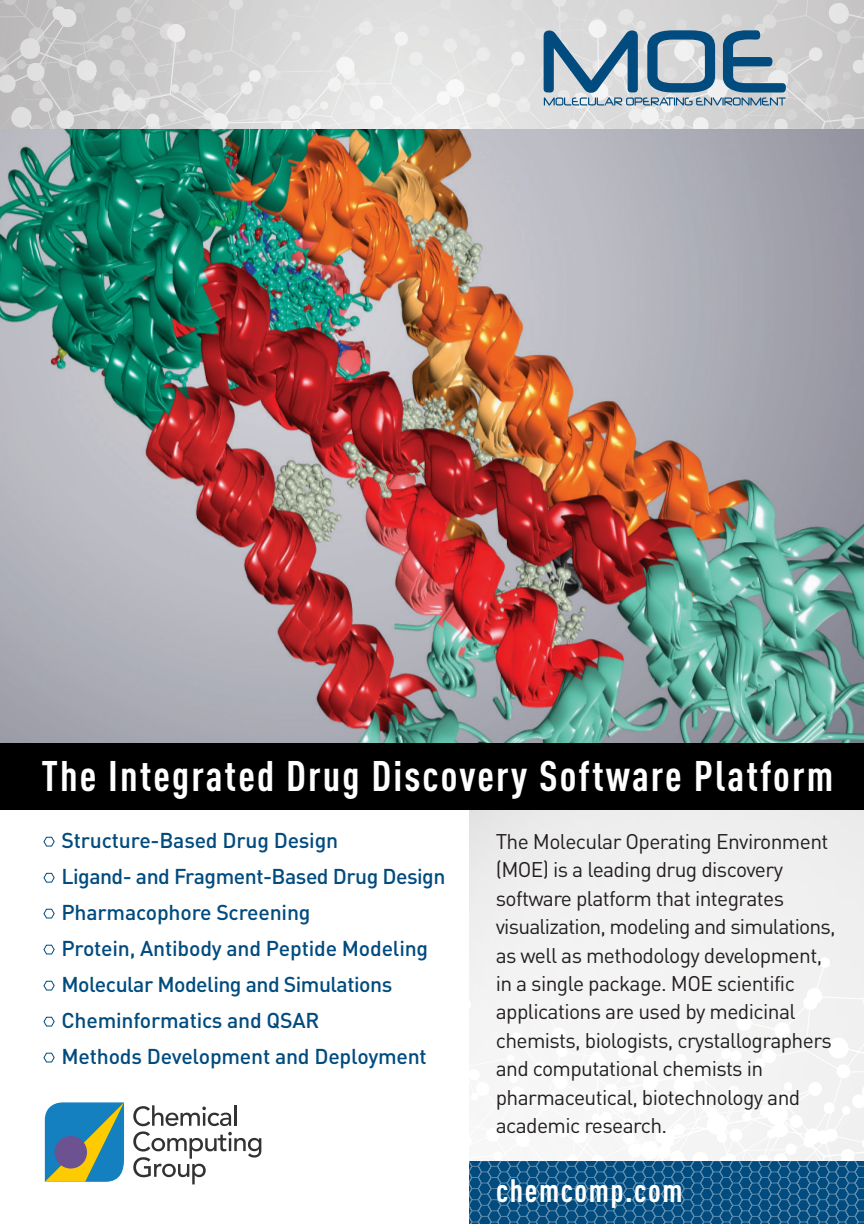
<style>
.page{position:relative;width:864px;height:1224px;background:#fff}
.page>*{position:absolute;margin:0;border:0;box-sizing:border-box;transform-origin:0 0}
.t1{font:700 condensed 42.2px "DIN Pro";letter-spacing:.05em;color:#fff}
.t2{font:700 condensed 32px "DIN Pro";letter-spacing:.05em;color:#fff}
.t3{font:500 21.2px/36px "DIN Pro";letter-spacing:-.01em;color:#014b7e}
.t4{font:21px/28.4px "DIN Pro";letter-spacing:-.03em;color:#231f20}
</style>
<div class="page">
<div style="left:417px;top:561px;width:447px;height:663px;background:linear-gradient(to right,#f5f5f5,#ededed)"></div>
<svg style="left:133px;top:1105px;width:128px;height:79px"></svg>
<svg style="left:45px;top:1102px;width:79px;height:80px;background:#519595"></svg>
<div style="left:54px;top:1136px;width:33px;height:33px;background:#6c5291;border-radius:50%"></div>
<img style="left:0;top:347px;width:864px;height:396px">
<div style="left:0;top:743px;width:864px;height:67px;background:#000"></div>
<svg style="left:43px;top:836px;width:12px;height:11px"></svg>
<svg style="left:43px;top:872px;width:12px;height:11px"></svg>
<svg style="left:43px;top:908px;width:12px;height:11px"></svg>
<svg style="left:43px;top:944px;width:12px;height:11px"></svg>
<svg style="left:43px;top:980px;width:12px;height:11px"></svg>
<svg style="left:43px;top:1016px;width:12px;height:11px"></svg>
<svg style="left:43px;top:1052px;width:12px;height:11px"></svg>
<svg style="left:469px;top:956px;width:395px;height:268px"></svg>
<svg style="left:0;top:0;width:864px;height:347px;background:#9da7a1"></svg>
<h1 class="t1" style="left:41px;top:744px;width:793px">The Integrated Drug Discovery Software Platform</h1>
<p class="t3" style="left:61px;top:820px;width:385px">Structure-Based Drug Design<br>Ligand- and Fragment-Based Drug Design Pharmacophore Screening<br>Protein, Antibody and Peptide Modeling Molecular Modeling and Simulations Cheminformatics and QSAR<br>Methods Development and Deployment</p>
<p class="t4" style="left:496px;top:825px;width:341px">The Molecular Operating Environment (MOE) is a leading drug discovery software platform that integrates visualization, modeling and simulations, as well as methodology development, in a single package. MOE scientific applications are used by medicinal chemists, biologists, crystallographers and computational chemists in pharmaceutical, biotechnology and academic research.</p>
<h2 class="t2" style="left:496px;top:1166px;width:188px">chemcomp.com</h2>
</div>
